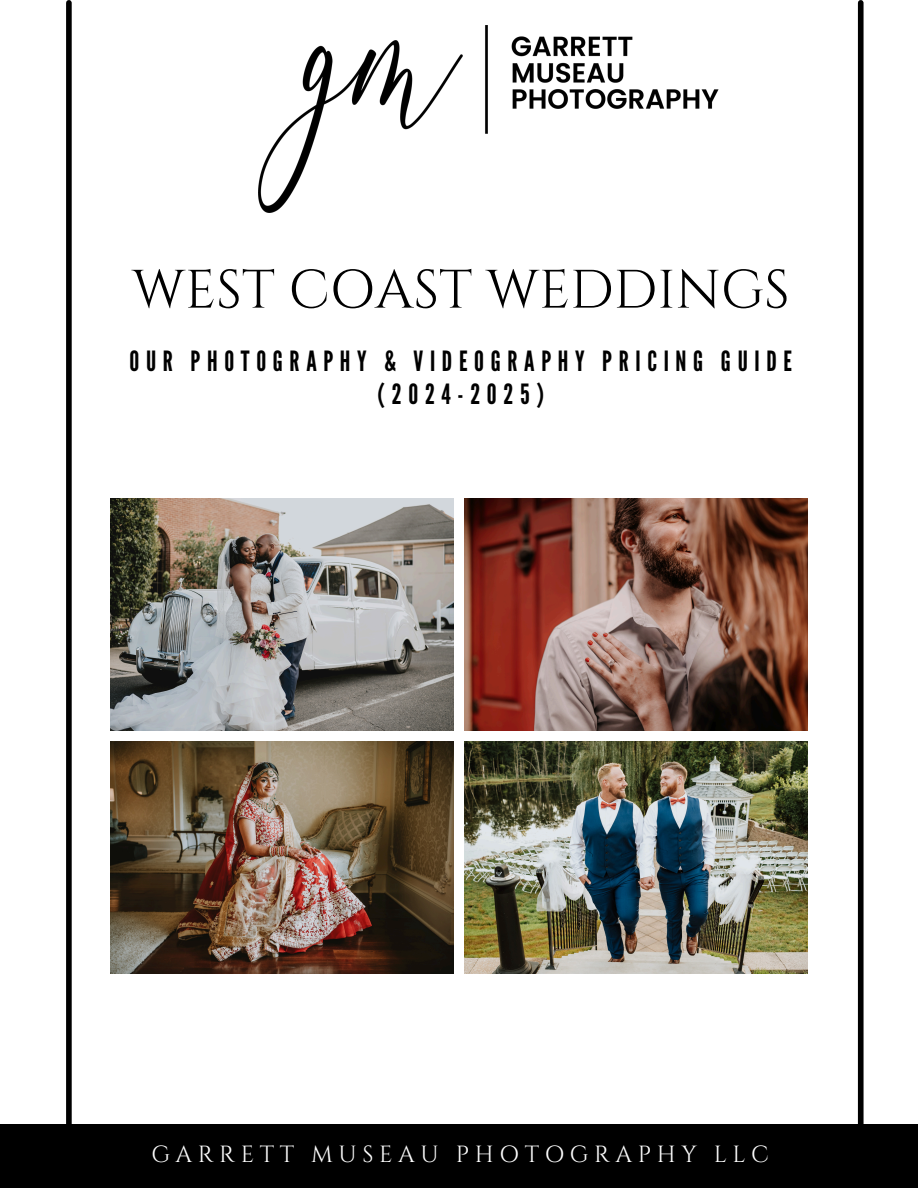
<style>
.page{position:relative;width:918px;height:1188px;background:#fff}
.page>*{position:absolute;margin:0;border:0;box-sizing:border-box;transform-origin:0 0}
.t1{font:54px "Cinzel";color:#000}
.t2{font:27.9px/32.7px "League Gothic";letter-spacing:.24em;color:#000;text-align:center}
.t3{font:23.4px "Cinzel";letter-spacing:.24em;color:#fff}
</style>
<div class="page">
<img style="left:110px;top:498px;width:344px;height:232px">
<img style="left:465px;top:498px;width:343px;height:232px">
<img style="left:110px;top:741px;width:344px;height:232px">
<img style="left:465px;top:741px;width:343px;height:232px">
<img style="left:259px;top:26px;width:460px;height:186px">
<div style="left:0;top:1124px;width:918px;height:64px;background:#000"></div>
<div style="left:66px;top:3px;width:6px;height:1141px;background:#000"></div>
<div style="left:858px;top:3px;width:6px;height:1141px;background:#000"></div>
<h2 class="t1" style="left:132px;top:255px;width:659px">WEST COAST WEDDINGS</h2>
<p class="t2" style="left:129px;top:345px;width:664px">OUR PHOTOGRAPHY &amp; VIDEOGRAPHY PRICING GUIDE (2024-2025)</p>
<h1 class="t3" style="left:151px;top:1139px;width:619px">GARRETT MUSEAU PHOTOGRAPHY LLC</h1>
</div>
